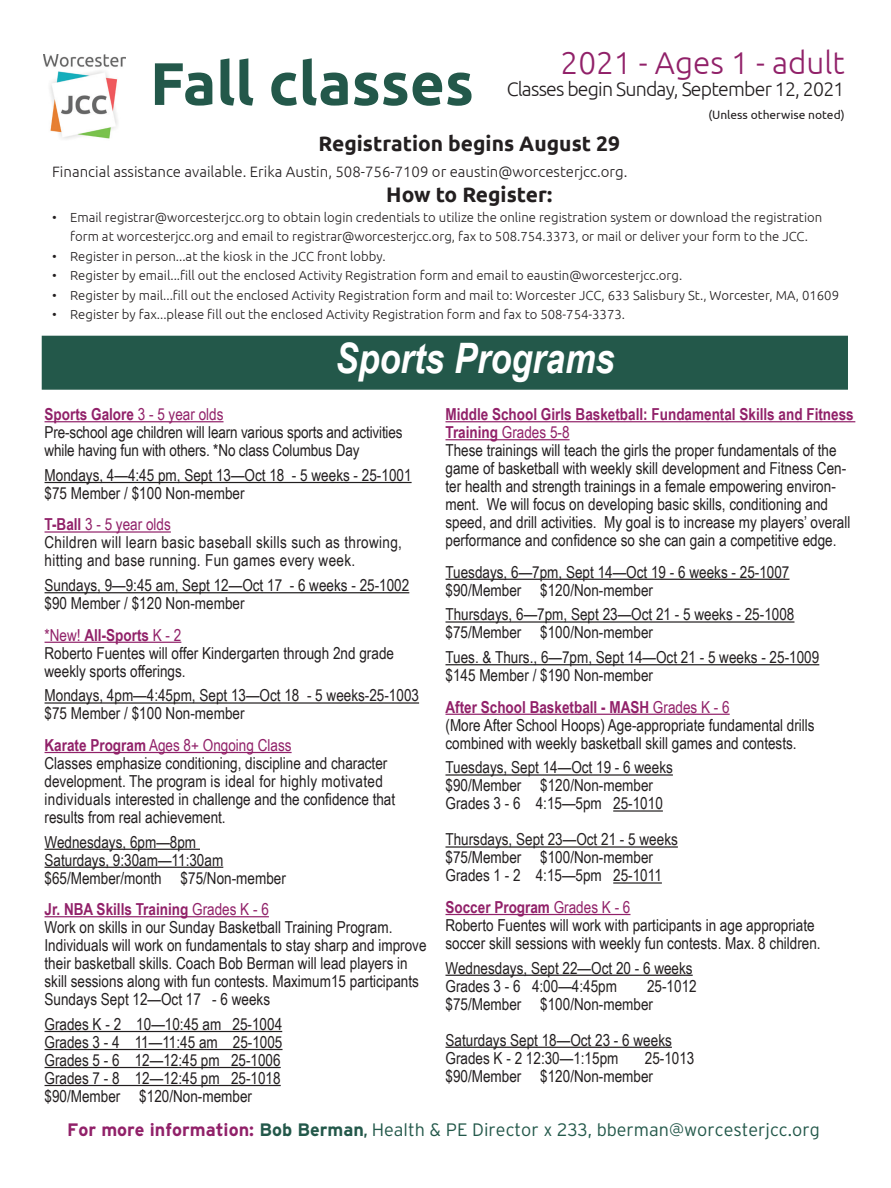
<style>
.page{position:relative;width:891px;height:1188px;background:#fff}
.page>*{position:absolute;margin:0;border:0;box-sizing:border-box;transform-origin:0 0}
.t1{font:700 60px "Ubuntu";color:#23584a}
.t2{font:italic 700 42px "Arial Narrow";color:#fff}
.t3{font:300 31.5px "Ubuntu";color:#912169}
.t4{font:700 21px "Ubuntu";color:#231f20}
.t5{font:300 19.5px "Ubuntu";letter-spacing:-.04em;color:#231f20}
.t6{font:300 18px "Interstate";color:#23584a}
.t7{font:16.5px/18px "Arial Narrow";color:#231f20}
.t8{font:16.5px/18px "Arial Narrow";letter-spacing:.02em;color:#231f20}
.t9{font:300 15px "Ubuntu";color:#231f20}
.t10{font:300 13.2px/19.5px "Ubuntu";color:#231f20;text-align:center}
.t11{font:12px "Ubuntu";color:#231f20}
.s1{font-weight:700;color:#912169}
.s2{color:#912169}
.s3{font-weight:700}
.s4{font-weight:700;font-size:13.8px}
</style>
<div class="page">
<div style="left:42px;top:336px;width:806px;height:54px;background:#23584a;border:2px solid #23584a"></div>
<hr style="left:45px;top:421px;width:179px;height:1px;background:#912169">
<hr style="left:45px;top:482px;width:367px;height:1px;background:#231f20">
<hr style="left:45px;top:531px;width:126px;height:2px;background:#912169">
<hr style="left:45px;top:592px;width:364px;height:1px;background:#231f20">
<hr style="left:45px;top:642px;width:136px;height:1px;background:#912169">
<hr style="left:45px;top:702px;width:374px;height:2px;background:#231f20">
<hr style="left:45px;top:752px;width:247px;height:1px;background:#912169">
<hr style="left:45px;top:849px;width:155px;height:1px;background:#231f20">
<hr style="left:45px;top:867px;width:178px;height:1px;background:#231f20">
<hr style="left:45px;top:916px;width:224px;height:1px;background:#912169">
<hr style="left:45px;top:1031px;width:237px;height:1px;background:#231f20">
<hr style="left:45px;top:1049px;width:238px;height:1px;background:#231f20">
<hr style="left:45px;top:1067px;width:236px;height:1px;background:#231f20">
<hr style="left:45px;top:1085px;width:236px;height:1px;background:#231f20">
<hr style="left:445px;top:421px;width:410px;height:1px;background:#912169">
<hr style="left:445px;top:439px;width:125px;height:1px;background:#912169">
<hr style="left:445px;top:579px;width:344px;height:1px;background:#231f20">
<hr style="left:445px;top:621px;width:349px;height:2px;background:#231f20">
<hr style="left:445px;top:664px;width:374px;height:1px;background:#231f20">
<hr style="left:445px;top:714px;width:285px;height:1px;background:#912169">
<hr style="left:445px;top:774px;width:228px;height:2px;background:#231f20">
<hr style="left:613px;top:810px;width:50px;height:2px;background:#231f20">
<hr style="left:445px;top:846px;width:233px;height:2px;background:#231f20">
<hr style="left:613px;top:882px;width:49px;height:2px;background:#231f20">
<hr style="left:445px;top:914px;width:185px;height:1px;background:#912169">
<hr style="left:445px;top:975px;width:248px;height:1px;background:#231f20">
<hr style="left:445px;top:1047px;width:227px;height:1px;background:#231f20">
<img style="left:43px;top:54px;width:83px;height:85px">
<h1 class="t1" style="left:150px;top:47px;width:325px">Fall classes</h1>
<h3 class="t3" style="left:561px;top:44px;width:286px">2021 - Ages 1 - adult</h3>
<p class="t5" style="left:507px;top:78px;width:339px">Classes begin Sunday, September 12, 2021</p>
<p class="t11" style="left:708px;top:107px;width:138px">(Unless otherwise noted)</p>
<p class="t4" style="left:319px;top:131px;width:303px">Registration begins August 29</p>
<p class="t9" style="left:52px;top:162px;width:577px">Financial assistance available. Erika Austin, 508-756-7109 or eaustin@worcesterjcc.org.</p>
<p class="t4" style="left:386px;top:182px;width:168px">How to Register:</p>
<p class="t10" style="left:52px;top:207px;width:772px">• Email registrar@worcesterjcc.org to obtain login credentials to utilize the online registration system or download the registration form at worcesterjcc.org and email to registrar@worcesterjcc.org, fax to 508.754.3373, or mail or deliver your form to the JCC.</p>
<p class="t10" style="left:52px;top:246px;width:335px">• Register in person...at the kiosk in the JCC front lobby.</p>
<p class="t10" style="left:52px;top:265px;width:632px">• Register by email...fill out the enclosed Activity Registration form and email to eaustin@worcesterjcc.org.</p>
<p class="t10" style="left:52px;top:285px;width:788px">• Register by mail...fill out the enclosed Activity Registration form and mail to: Worcester JCC, 633 Salisbury St., Worcester, MA, 01609</p>
<p class="t10" style="left:52px;top:304px;width:574px">• Register by fax...please fill out the enclosed Activity Registration form and fax to 508-754-3373.</p>
<h2 class="t2" style="left:335px;top:327px;width:281px">Sports Programs</h2>
<p class="t7" style="left:45px;top:405px;width:360px"><span class="s1">Sports Galore</span> <span class="s2">3 - 5 year olds<br></span>Pre-school age children will learn various sports and activities while having fun with others. *No class Columbus Day</p>
<p class="t7" style="left:45px;top:465px;width:369px">Mondays, 4—4:45 pm, Sept 13—Oct 18 - 5 weeks - 25-1001 $75 Member / $100 Non-member</p>
<p class="t8" style="left:45px;top:515px;width:359px"><span class="s1">T-Ball</span> <span class="s2">3 - 5 year olds<br></span>Children will learn basic baseball skills such as throwing, hitting and base running. Fun games every week.</p>
<p class="t7" style="left:45px;top:576px;width:366px">Sundays, 9—9:45 am, Sept 12—Oct 17 - 6 weeks - 25-1002 $90 Member / $120 Non-member</p>
<p class="t7" style="left:45px;top:625px;width:351px"><span class="s2">*New!</span> <span class="s1">All-Sports</span> <span class="s2">K - 2<br></span>Roberto Fuentes will offer Kindergarten through 2nd grade weekly sports offerings.</p>
<p class="t7" style="left:45px;top:686px;width:376px">Mondays, 4pm—4:45pm, Sept 13—Oct 18 - 5 weeks-25-1003 $75 Member / $100 Non-member</p>
<p class="t7" style="left:45px;top:735px;width:352px"><span class="s1">Karate Program</span> <span class="s2">Ages 8+ Ongoing Class<br></span>Classes emphasize conditioning, discipline and character development. The program is ideal for highly motivated individuals interested in challenge and the confidence that results from real achievement.</p>
<p class="t7" style="left:45px;top:832px;width:243px">Wednesdays, 6pm—8pm<br>Saturdays, 9:30am—11:30am $65/Member/month $75/Non-member</p>
<p class="t7" style="left:45px;top:900px;width:384px"><span class="s1">Jr. NBA Skills Training</span> <span class="s2">Grades K - 6<br></span>Work on skills in our Sunday Basketball Training Program.<br>Individuals will work on fundamentals to stay sharp and improve their basketball skills. Coach Bob Berman will lead players in skill sessions along with fun contests. Maximum15 participants Sundays Sept 12—Oct 17 - 6 weeks</p>
<p class="t7" style="left:45px;top:1014px;width:239px;text-align:justify">Grades K - 2 10—10:45 am 25-1004<br>Grades 3 - 4 11—11:45 am 25-1005<br>Grades 5 - 6 12—12:45 pm 25-1006<br>Grades 7 - 8 12—12:45 pm 25-1018 $90/Member $120/Non-member</p>
<p class="t7" style="left:445px;top:405px;width:410px"><span class="s1">Middle School Girls Basketball: Fundamental Skills and Fitness Training</span> <span class="s2">Grades 5-8<br></span>These trainings will teach the girls the proper fundamentals of the game of basketball with weekly skill development and Fitness Cen&shy;ter health and strength trainings in a female empowering environ&shy;ment. We will focus on developing basic skills, conditioning and speed, and drill activities. My goal is to increase my players’ overall performance and confidence so she can gain a competitive edge.</p>
<p class="t7" style="left:445px;top:562px;width:345px">Tuesdays, 6—7pm, Sept 14—Oct 19 - 6 weeks - 25-1007 $90/Member $120/Non-member</p>
<p class="t7" style="left:445px;top:605px;width:350px">Thursdays, 6—7pm, Sept 23—Oct 21 - 5 weeks - 25-1008 $75/Member $100/Non-member</p>
<p class="t7" style="left:445px;top:648px;width:375px">Tues. &amp; Thurs., 6—7pm, Sept 14—Oct 21 - 5 weeks - 25-1009 $145 Member / $190 Non-member</p>
<p class="t7" style="left:445px;top:697px;width:371px"><span class="s1">After School Basketball - MASH</span> <span class="s2">Grades K - 6<br></span>(More After School Hoops) Age-appropriate fundamental drills combined with weekly basketball skill games and contests.</p>
<p class="t7" style="left:445px;top:758px;width:229px">Tuesdays, Sept 14—Oct 19 - 6 weeks $90/Member $120/Non-member<br>Grades 3 - 6 4:15—5pm 25-1010</p>
<p class="t7" style="left:445px;top:830px;width:234px">Thursdays, Sept 23—Oct 21 - 5 weeks $75/Member $100/Non-member<br>Grades 1 - 2 4:15—5pm 25-1011</p>
<p class="t7" style="left:445px;top:897px;width:377px"><span class="s1">Soccer Program</span> <span class="s2">Grades K - 6<br></span>Roberto Fuentes will work with participants in age appropriate soccer skill sessions with weekly fun contests. Max. 8 children.</p>
<p class="t7" style="left:445px;top:958px;width:249px">Wednesdays, Sept 22—Oct 20 - 6 weeks<br>Grades 3 - 6 4:00—4:45pm</p>
<p class="t7" style="left:446px;top:976px;width:253px;text-indent:202px">25-1012 $75/Member $100/Non-member</p>
<p class="t7" style="left:446px;top:1030px;width:228px">Saturdays Sept 18—Oct 23 - 6 weeks<br>Grades K - 2 12:30—1:15pm</p>
<p class="t7" style="left:446px;top:1048px;width:250px;text-indent:199px">25-1013 $90/Member $120/Non-member</p>
<p class="t6" style="left:67px;top:1120px;width:754px"><span class="s1">For more information:</span> <span class="s3">Bob Berman</span><span class="s4">,</span> Health &amp; PE Director x 233, bberman@worcesterjcc.org</p>
</div>
